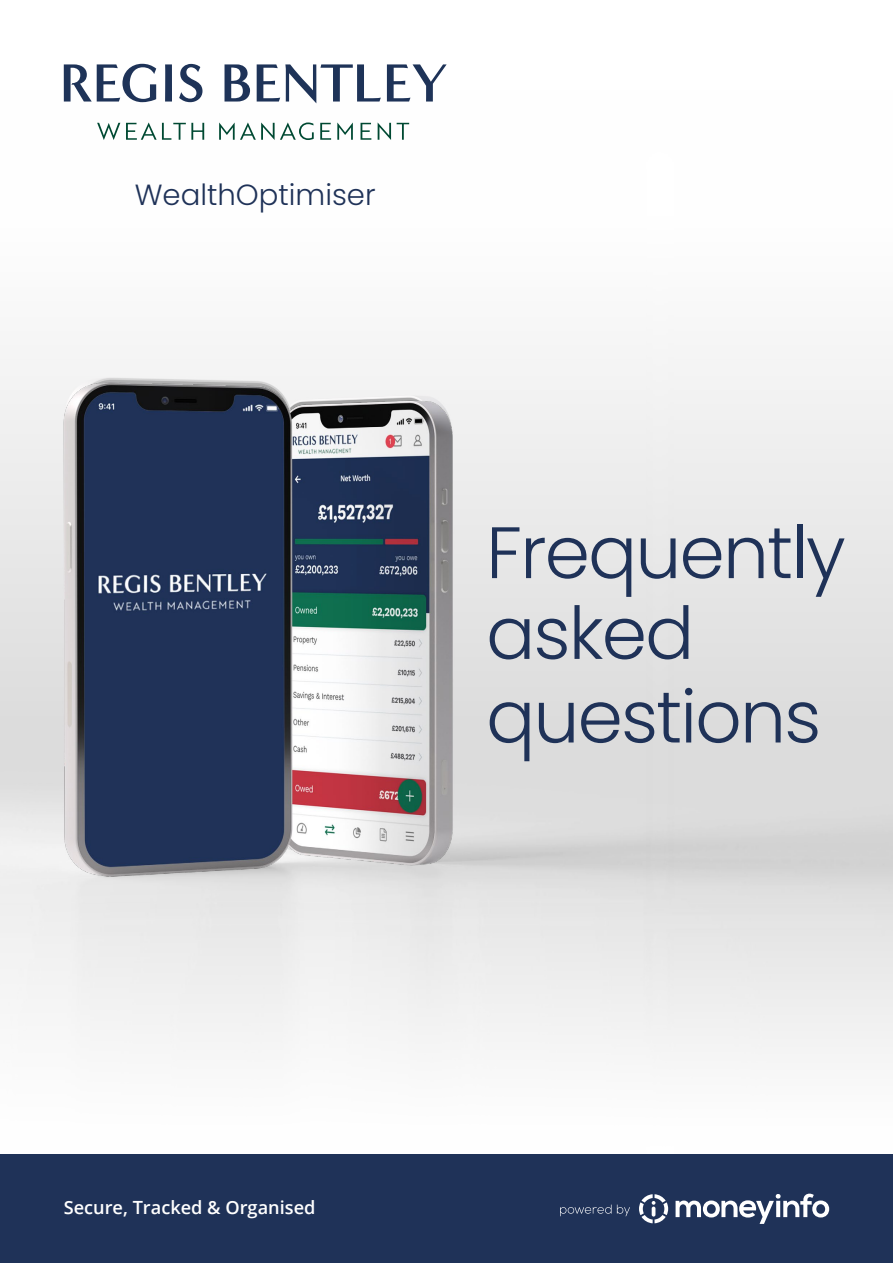
<style>
.page{position:relative;width:893px;height:1263px;background:#fff}
.page>*{position:absolute;margin:0;border:0;box-sizing:border-box;transform-origin:0 0}
.t1{font:300 72.75px/82.2px "Poppins";letter-spacing:-.025em;color:#1f3258}
.t2{font:300 29.1px "Poppins";color:#1f3258}
.t3{font:600 18.15px "Open Sans";color:#fff}
</style>
<div class="page">
<img style="left:35px;top:335px;width:482px;height:630px">
<div style="left:0;top:1154px;width:893px;height:109px;background:#1f3258"></div>
<svg style="left:560px;top:1204px;width:70px;height:12px"></svg>
<svg style="left:676px;top:1193px;width:153px;height:31px"></svg>
<svg style="left:639px;top:1194px;width:29px;height:29px"></svg>
<svg style="left:97px;top:123px;width:23px;height:17px"></svg>
<svg style="left:126px;top:122px;width:78px;height:18px"></svg>
<svg style="left:219px;top:122px;width:95px;height:18px"></svg>
<svg style="left:320px;top:123px;width:11px;height:17px"></svg>
<svg style="left:337px;top:122px;width:16px;height:18px"></svg>
<svg style="left:361px;top:123px;width:10px;height:17px"></svg>
<svg style="left:378px;top:122px;width:13px;height:18px"></svg>
<svg style="left:397px;top:123px;width:12px;height:17px"></svg>
<svg style="left:64px;top:64px;width:92px;height:38px"></svg>
<svg style="left:165px;top:64px;width:7px;height:38px"></svg>
<svg style="left:179px;top:64px;width:23px;height:38px"></svg>
<svg style="left:225px;top:64px;width:25px;height:38px"></svg>
<svg style="left:257px;top:64px;width:124px;height:39px"></svg>
<svg style="left:387px;top:64px;width:60px;height:38px"></svg>
<p class="t2" style="left:135px;top:178px;width:242px">WealthOptimiser</p>
<p class="t1" style="left:486px;top:512px;width:361px">Frequently asked questions</p>
<p class="t3" style="left:64px;top:1195px;width:253px">Secure, Tracked &amp; Organised</p>
</div>
